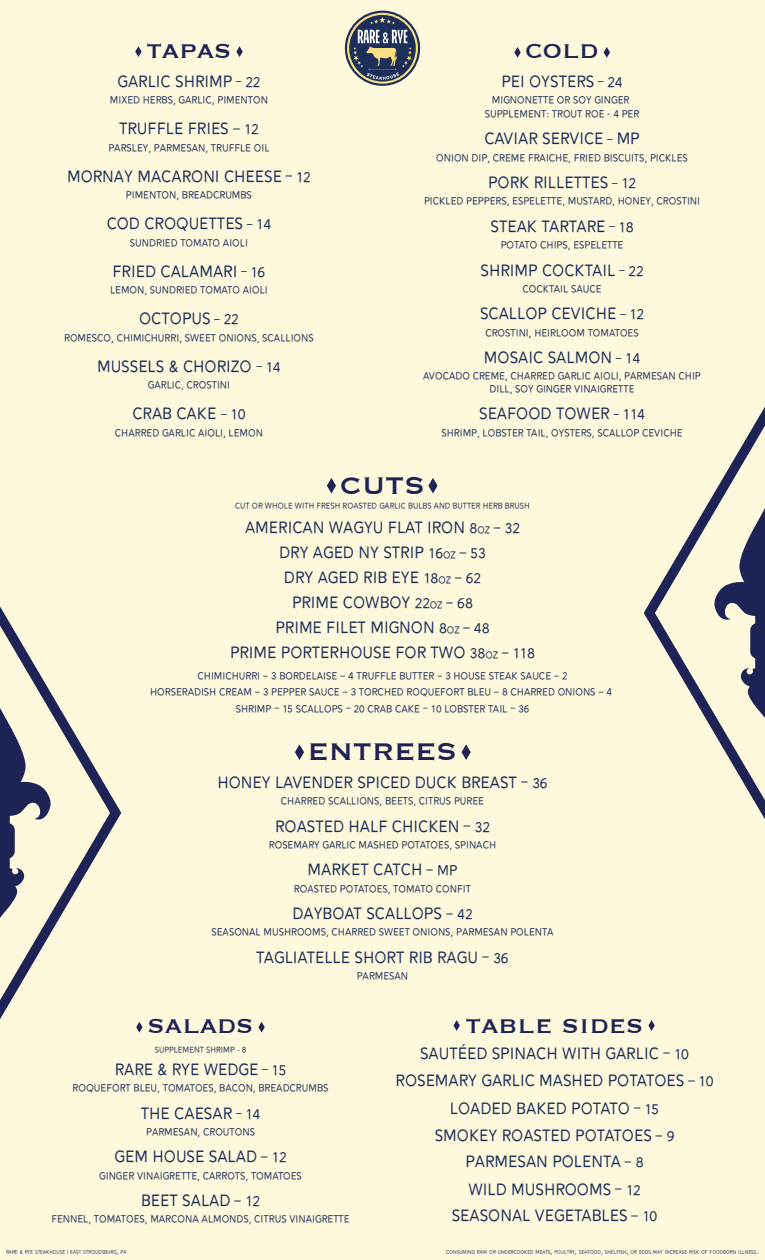
<style>
.page{position:relative;width:765px;height:1260px;background:#fef9dc}
.page>*{position:absolute;margin:0;border:0;box-sizing:border-box;transform-origin:0 0}
.t1{font:31.25px "Copperplate";color:#1d2355}
.t2{font:20px/27px "Alesand";color:#1b2e5a;text-align:center}
.t3{font:12.5px/16.2px "Alesand";color:#1b2e5a;text-align:center}
.t4{font:10px "Alesand";color:#1b2e5a}
.t5{font:6.12px "Alesand";color:#1b2e5a}
.s1{font-size:15px}
.s2{font-size:17.5px}
.s3{font-size:12.25px}
.s4{font-size:6.25px}
.s5{font-size:8.75px}
</style>
<div class="page">
<svg style="left:0;top:606px;width:121px;height:413px"></svg>
<svg style="left:0;top:708px;width:52px;height:210px"></svg>
<svg style="left:644px;top:407px;width:121px;height:412px"></svg>
<svg style="left:713px;top:508px;width:52px;height:210px"></svg>
<svg style="left:462px;top:744px;width:9px;height:16px"></svg>
<svg style="left:295px;top:744px;width:9px;height:16px"></svg>
<svg style="left:648px;top:1020px;width:7px;height:11px"></svg>
<svg style="left:454px;top:1020px;width:6px;height:11px"></svg>
<svg style="left:327px;top:478px;width:9px;height:16px"></svg>
<svg style="left:428px;top:478px;width:10px;height:16px"></svg>
<svg style="left:258px;top:1022px;width:7px;height:11px"></svg>
<svg style="left:136px;top:1022px;width:7px;height:11px"></svg>
<svg style="left:236px;top:46px;width:7px;height:11px"></svg>
<svg style="left:135px;top:46px;width:7px;height:11px"></svg>
<svg style="left:604px;top:47px;width:6px;height:11px"></svg>
<svg style="left:514px;top:47px;width:7px;height:11px"></svg>
<svg style="left:345px;top:11px;width:75px;height:75px"></svg>
<svg style="left:347px;top:13px;width:71px;height:71px"></svg>
<div style="left:349px;top:15px;width:67px;height:67px;background:#1c2e5a;border-radius:50%"></div>
<svg style="left:370px;top:17px;width:25px;height:7px"></svg>
<svg style="left:353px;top:30px;width:59px;height:50px"></svg>
<h1 class="t1" style="left:146px;top:34px;width:87px">tapas</h1>
<h2 class="t2" style="left:117px;top:68px;width:144px">GARLIC SHRIMP <span class="s1">—</span> <span class="s2">22</span></h2>
<p class="t3" style="left:110px;top:92px;width:159px">mixed herbs, garlic, pimenton</p>
<h2 class="t2" style="left:119px;top:115px;width:141px">TRUFFLE FRIES <span class="s2">— 12</span></h2>
<p class="t3" style="left:108px;top:139px;width:163px">parsley, parmesan, truffle oil</p>
<h2 class="t2" style="left:67px;top:163px;width:245px">MORNAY MACARONI CHEESE <span class="s2">— 12</span></h2>
<p class="t3" style="left:126px;top:187px;width:128px">pimenton, breadcrumbs</p>
<h2 class="t2" style="left:107px;top:210px;width:166px">COD CROQUETTES <span class="s1">—</span> <span class="s2">14</span></h2>
<p class="t3" style="left:130px;top:234px;width:119px">sundried tomato aioli</p>
<h2 class="t2" style="left:113px;top:258px;width:154px">FRIED CALAMARI <span class="s1">—</span> <span class="s2">16</span></h2>
<p class="t3" style="left:110px;top:282px;width:159px">LEMON, Sundried tomato aioli</p>
<h2 class="t2" style="left:139px;top:305px;width:101px">OCTOPUS <span class="s1">—</span> <span class="s2">22</span></h2>
<p class="t3" style="left:64px;top:329px;width:251px">ROMESCO, CHIMICHURRI, SWEET ONIONS, SCALLIONS</p>
<h2 class="t2" style="left:97px;top:353px;width:185px">MUSSELS &amp; CHORIZO <span class="s1">—</span> <span class="s2">14</span></h2>
<p class="t3" style="left:148px;top:377px;width:84px">GARLIC, CROSTINI</p>
<h2 class="t2" style="left:132px;top:400px;width:115px">CRAB CAKE <span class="s1">—</span> <span class="s2">10</span></h2>
<p class="t3" style="left:115px;top:424px;width:150px">charred GARLIC AIOLI, LEMON</p>
<h1 class="t1" style="left:526px;top:34px;width:74px">cold</h1>
<h2 class="t2" style="left:501px;top:68px;width:123px">PEI OYSTERS <span class="s1">—</span> <span class="s2">24</span></h2>
<p class="t3" style="left:485px;top:93px;width:156px;line-height:13.8px">mignonette or soy ginger<br>Supplement: trout roe - 4 per</p>
<h2 class="t2" style="left:484px;top:125px;width:157px">CAVIAR SERVICE <span class="s1">—</span> MP</h2>
<p class="t3" style="left:436px;top:149px;width:253px">onion dip, creme fraiche, fried biscuits, pickles</p>
<h2 class="t2" style="left:488px;top:169px;width:149px">PORK RILLETTES <span class="s1">—</span> <span class="s2">12</span></h2>
<p class="t3" style="left:424px;top:193px;width:278px">PICKLED PEPPERS, ESPELETTE, MUSTARD, HONEY, CROSTINI</p>
<h2 class="t2" style="left:491px;top:213px;width:144px">STEAK TARTARE <span class="s1">—</span> <span class="s2">18</span></h2>
<p class="t3" style="left:501px;top:237px;width:124px">POTATO chips, espelette</p>
<h2 class="t2" style="left:481px;top:257px;width:165px">SHRIMP COCKTAIL <span class="s1">—</span> <span class="s2">22</span></h2>
<p class="t3" style="left:522px;top:281px;width:81px">COCKTAIL SAUCE</p>
<h2 class="t2" style="left:480px;top:300px;width:166px">SCALLOP CEVICHE <span class="s1">—</span> <span class="s2">12</span></h2>
<p class="t3" style="left:485px;top:324px;width:155px">Crostini, HEIRLOOM TOMATOES</p>
<h2 class="t2" style="left:484px;top:344px;width:158px">MOSAIC SALMON <span class="s1">—</span> <span class="s2">14</span></h2>
<p class="t3" style="left:423px;top:370px;width:279px;line-height:12.5px">AVOCADO CREME, CHARRED GARLIC AIOLI, PARMESAN CHIp<br>DILL, SOY GINGER vinaigrette</p>
<h2 class="t2" style="left:479px;top:400px;width:167px">SEAFOOD TOWER <span class="s1">—</span> <span class="s2">114</span></h2>
<p class="t3" style="left:441px;top:424px;width:243px">SHRIMP, LOBSTER TAIL, OYSTERS, SCALLOP CEVICHE</p>
<h1 class="t1" style="left:340px;top:470px;width:87px">CUTS</h1>
<p class="t4" style="left:235px;top:501px;width:296px">cut or whole with fresh roasted garlic bulbs and butter herb brush</p>
<h2 class="t2" style="left:230px;top:515px;width:306px;line-height:25px">AMERICAN WAGYU FLAT IRON <span class="s2">8</span><span class="s3">OZ</span> <span class="s2">— 32<br></span>DRY AGED NY STRIP <span class="s2">16</span><span class="s3">OZ</span> <span class="s2">— 53<br></span>DRY AGED RIB EYE <span class="s2">18</span><span class="s3">OZ</span> <span class="s2">— 62<br></span>PRIME COWBOY <span class="s2">22</span><span class="s3">OZ</span> <span class="s2">— 68<br></span>PRIME FILET MIGNON <span class="s2">8</span><span class="s3">OZ</span> <span class="s2">— 48<br></span>PRIME PORTERHOUSE FOR TWO <span class="s2">38</span><span class="s3">OZ</span> <span class="s2">— 118</span></h2>
<p class="t3" style="left:150px;top:668px;width:464px">chimichurri — 3 bordelaise — 4 truffle butter — 3 HOUSE STEAK SAUCE — 2<br>HORSERADISH CREAM — 3 pepper sauce — 3 torched roquefort bleu — 8 charred onions — 4 shrimp — 15 scallops — 20 CRAB CAKE — 10 LOBSTER TAIL — 36</p>
<h1 class="t1" style="left:308px;top:736px;width:151px">ENTREES</h1>
<h2 class="t2" style="left:217px;top:769px;width:332px">HONEY LAVENDER SPICED DUCK BREAST <span class="s2">— 36</span></h2>
<p class="t3" style="left:281px;top:793px;width:205px">Charred scallions, beets, citrus puree</p>
<h2 class="t2" style="left:275px;top:813px;width:216px">ROASTED HALF CHICKEN <span class="s2">— 32</span></h2>
<p class="t3" style="left:269px;top:837px;width:229px">ROSEMARY GARLIC MASHED POTATOES, SPINACH</p>
<h2 class="t2" style="left:308px;top:856px;width:151px">MARKET CATCH <span class="s2">— MP</span></h2>
<p class="t3" style="left:294px;top:880px;width:179px">ROASTED POTATOES, TOMATO CONFIT</p>
<h2 class="t2" style="left:292px;top:900px;width:182px">DAYBOAT SCALLOPS <span class="s2">— 42</span></h2>
<p class="t3" style="left:212px;top:924px;width:343px">Seasonal mushrooms, charred sweet onions, PARMESAN polenta</p>
<h2 class="t2" style="left:256px;top:944px;width:254px">TAGLIATELLE SHORT RIB RAGU <span class="s2">— 36</span></h2>
<p class="t3" style="left:357px;top:968px;width:53px">Parmesan</p>
<h1 class="t1" style="left:148px;top:1009px;width:107px">salads</h1>
<p class="t4" style="left:155px;top:1045px;width:93px">SUPPLEMENT SHRIMP - 8</p>
<h2 class="t2" style="left:115px;top:1056px;width:173px">RARE &amp; RYE WEDGE <span class="s1">—</span> <span class="s2">15</span></h2>
<p class="t3" style="left:73px;top:1080px;width:257px">Roquefort bleu, tomatoes, bacon, breadcrumbs</p>
<h2 class="t2" style="left:141px;top:1100px;width:121px">THE CAESAR <span class="s1">—</span> <span class="s2">14</span></h2>
<p class="t3" style="left:146px;top:1124px;width:110px">PARMESAN, CROUTONS</p>
<h2 class="t2" style="left:115px;top:1143px;width:173px">GEM HOUSE SALAD <span class="s2">— 12</span></h2>
<p class="t3" style="left:99px;top:1167px;width:204px">Ginger vinaigrette, carrots, tomatoes</p>
<h2 class="t2" style="left:141px;top:1187px;width:120px">BEET SALAD <span class="s2">— 12</span></h2>
<p class="t3" style="left:51px;top:1211px;width:300px">Fennel, tomatoes, marcona almonds, citrus vinaigrette</p>
<h1 class="t1" style="left:466px;top:1009px;width:180px">table sides</h1>
<h2 class="t2" style="left:396px;top:1040px;width:319px">SAUTÉED SPINACH WITH GARLIC <span class="s2">— 10<br></span>ROSEMARY GARLIC MASHED POTATOES <span class="s2">— 10<br></span>LOADED BAKED POTATO <span class="s2">— 15<br></span>SMOKEY ROASTED POTATOES <span class="s2">— 9<br></span>PARMESAN POLENTA <span class="s2">— 8<br></span>WILD MUSHROOMS <span class="s2">— 12<br></span>SEASONAL VEGETABLES <span class="s2">— 10</span></h2>
<p class="t5" style="left:6px;top:1249px;width:122px">RARE <span class="s4">&amp;</span> RYE STEAKHOUSE <span class="s4">|</span> EAST STROUDSBURG<span class="s5">,</span> PA</p>
<p class="t5" style="left:446px;top:1249px;width:314px">CONSUMING RAW OR UNDERCOOKED MEATS<span class="s5">,</span> POULTRY<span class="s5">,</span> SEAFOOD<span class="s5">,</span> SHELFISH<span class="s5">,</span> OR EGGS MAY INCREASE RISK OF FOODBORN ILLNESS<span class="s5">.</span></p>
</div>
